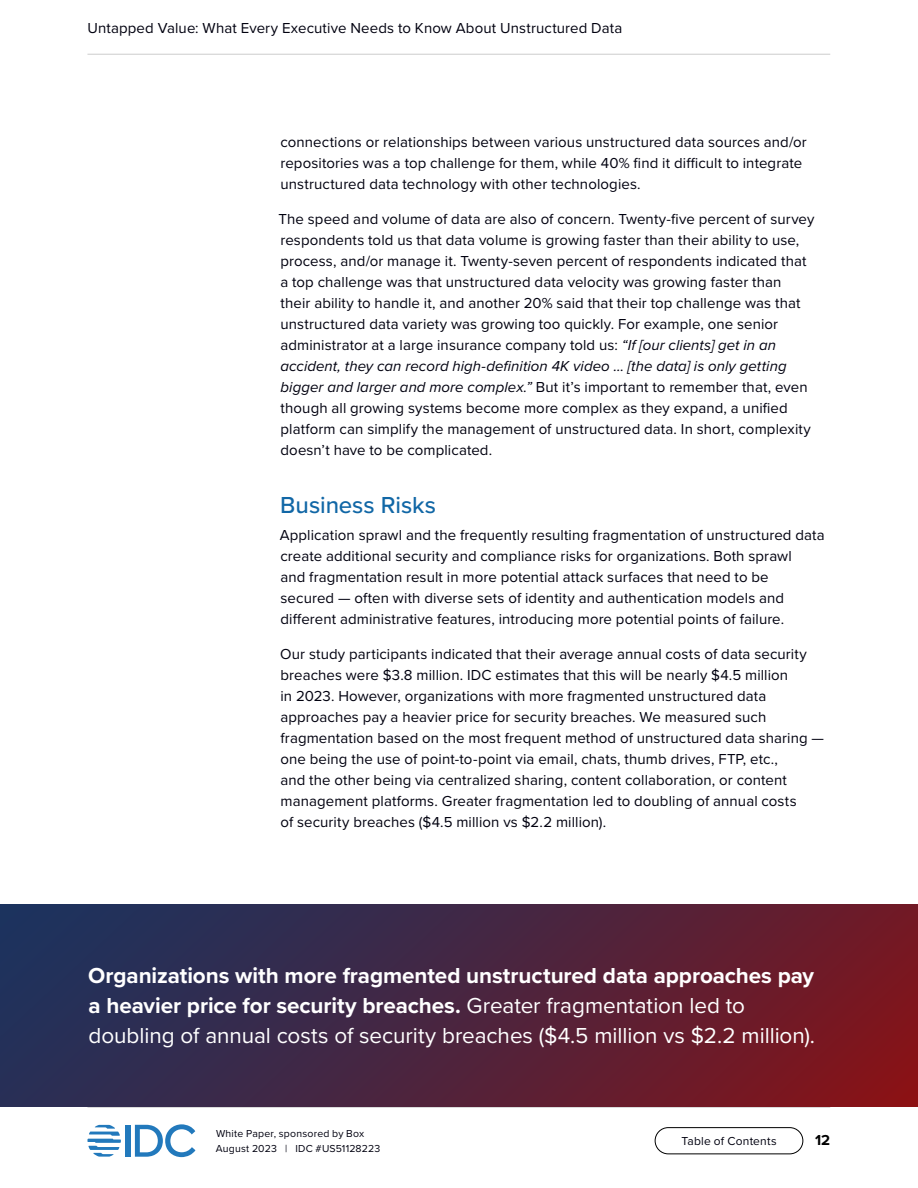
<style>
.page{position:relative;width:918px;height:1188px;background:#fff}
.page>*{position:absolute;margin:0;border:0;box-sizing:border-box;transform-origin:0 0}
.t1{font:500 24px "Proxima Nova";letter-spacing:-.005em;color:#1167a6}
.t2{font:700 22.5px/30px "Proxima Nova";letter-spacing:-.005em;color:#fff}
.t3{font:15px/21px "Proxima Nova";letter-spacing:.005em;color:#01010f}
.t4{font:700 15px "Proxima Nova";color:#000}
.t5{font:12px "Proxima Nova";letter-spacing:.015em;color:#01010f}
.t6{font:10.5px/15px "Proxima Nova";letter-spacing:.02em;color:#01010f}
.s1{font-style:italic}
.s2{font-weight:400}
</style>
<div class="page">
<div style="left:126px;top:1125px;width:5px;height:32px;background:#2279bc"></div>
<svg style="left:135px;top:1124px;width:60px;height:33px"></svg>
<svg style="left:87px;top:1125px;width:34px;height:32px"></svg>
<div style="left:655px;top:1127px;width:148px;height:27px;border:1px solid #000;border-radius:13px"></div>
<hr style="left:87px;top:54px;width:743px;height:1px;background:#ccc">
<hr style="left:87px;top:1107px;width:743px;height:1px;background:#ccc">
<div style="left:0;top:904px;width:918px;height:203px;background:linear-gradient(to right,#1c335e,#7b161f)"></div>
<p class="t3" style="left:87px;top:17px;width:536px">Untapped Value: What Every Executive Needs to Know About Unstructured Data</p>
<p class="t3" style="left:280px;top:131px;width:528px">connections or relationships between various unstructured data sources and/or repositories was a top challenge for them, while 40% find it difficult to integrate unstructured data technology with other technologies.</p>
<p class="t3" style="left:279px;top:208px;width:537px">The speed and volume of data are also of concern. Twenty-five percent of survey respondents told us that data volume is growing faster than their ability to use, process, and/or manage it. Twenty-seven percent of respondents indicated that a top challenge was that unstructured data velocity was growing faster than<br>their ability to handle it, and another 20% said that their top challenge was that unstructured data variety was growing too quickly. For example, one senior administrator at a large insurance company told us: <span class="s1">“If [our clients] get in an accident, they can record high-definition 4K video … [the data] is only getting bigger and larger and more complex.”</span> But it’s important to remember that, even though all growing systems become more complex as they expand, a unified platform can simplify the management of unstructured data. In short, complexity doesn’t have to be complicated.</p>
<h1 class="t1" style="left:280px;top:487px;width:157px">Business Risks</h1>
<p class="t3" style="left:280px;top:524px;width:547px">Application sprawl and the frequently resulting fragmentation of unstructured data create additional security and compliance risks for organizations. Both sprawl<br>and fragmentation result in more potential attack surfaces that need to be secured — often with diverse sets of identity and authentication models and different administrative features, introducing more potential points of failure.</p>
<p class="t3" style="left:280px;top:643px;width:545px">Our study participants indicated that their average annual costs of data security breaches were $3.8 million. IDC estimates that this will be nearly $4.5 million<br>in 2023. However, organizations with more fragmented unstructured data approaches pay a heavier price for security breaches. We measured such fragmentation based on the most frequent method of unstructured data sharing — one being the use of point-to-point via email, chats, thumb drives, FTP, etc.,<br>and the other being via centralized sharing, content collaboration, or content management platforms. Greater fragmentation led to doubling of annual costs<br>of security breaches ($4.5 million vs $2.2 million).</p>
<h2 class="t2" style="left:88px;top:960px;width:728px">Organizations with more fragmented unstructured data approaches pay a heavier price for security breaches. <span class="s2">Greater fragmentation led to doubling of annual costs of security breaches ($4.5 million vs $2.2 million).</span></h2>
<p class="t6" style="left:216px;top:1126px;width:166px">White Paper, sponsored by Box<br>August 2023 | IDC #US51128223</p>
<p class="t5" style="left:681px;top:1132px;width:97px">Table of Contents</p>
<p class="t4" style="left:815px;top:1129px;width:17px">12</p>
</div>
